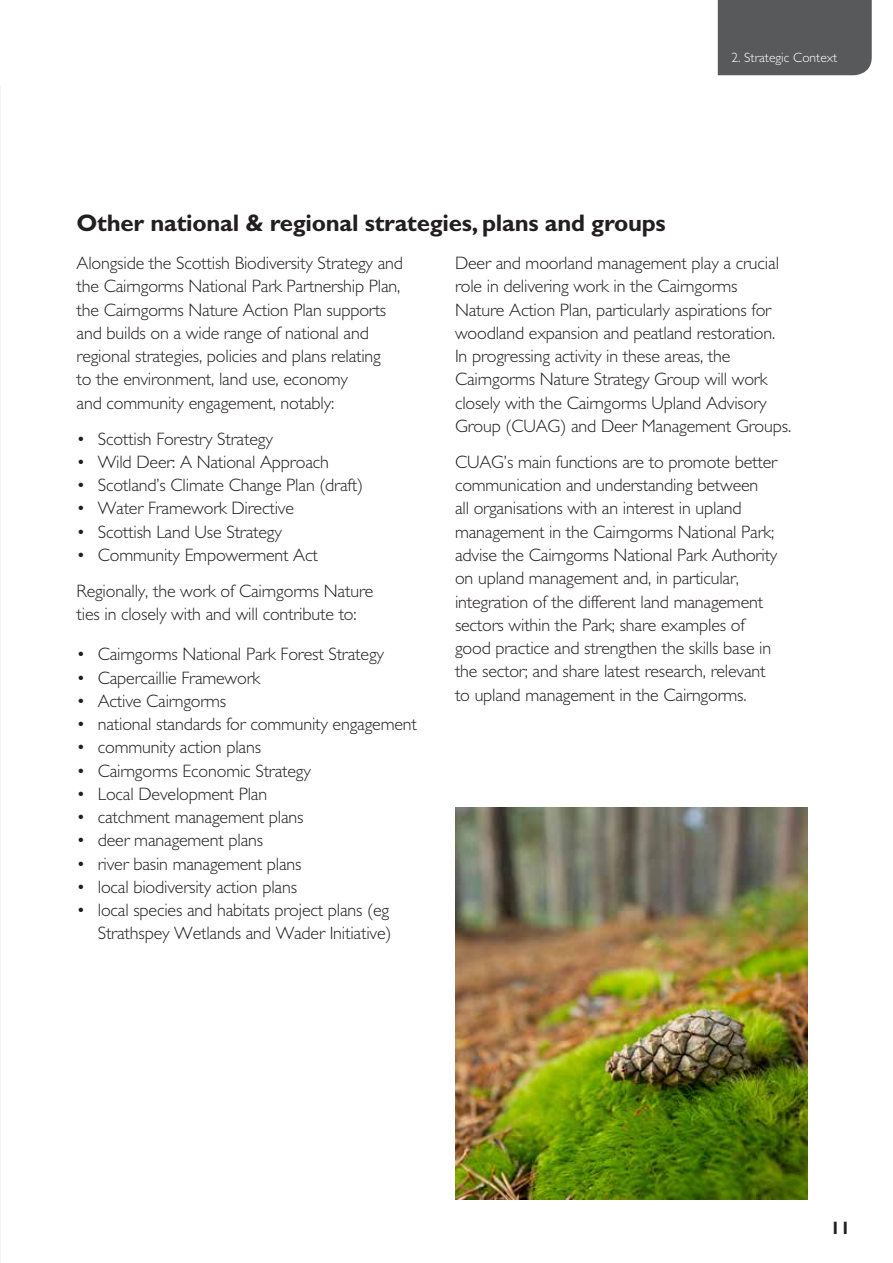
<style>
.page{position:relative;width:893px;height:1263px;background:#fff}
.page>*{position:absolute;margin:0;border:0;box-sizing:border-box;transform-origin:0 0}
.t1{font:700 24px "Gill Sans";letter-spacing:-.01em;color:#231f20}
.t2{font:300 18px/23.2px "M Gill Sans";letter-spacing:-.01em;color:#231f20}
.t3{font:700 18px "Gill Sans";color:#231f20}
.t4{font:300 13.5px "M Gill Sans";color:#fff}
</style>
<div class="page">
<img style="left:0;top:85px;width:1px;height:1178px">
<div style="left:718px;top:0;width:154px;height:75px;background:#58595b"></div>
<img style="left:455px;top:808px;width:353px;height:391px">
<h1 class="t1" style="left:77px;top:208px;width:591px">Other national &amp; regional strategies, plans and groups</h1>
<p class="t4" style="left:731px;top:50px;width:107px">2. Strategic Context</p>
<p class="t2" style="left:77px;top:251px;width:328px">Alongside the Scottish Biodiversity Strategy and the Cairngorms National Park Partnership Plan, the Cairngorms Nature Action Plan supports and builds on a wide range of national and regional strategies, policies and plans relating<br>to the environment, land use, economy<br>and community engagement, notably:</p>
<p class="t2" style="left:77px;top:427px;width:198px">• Scottish Forestry Strategy</p>
<p class="t2" style="left:77px;top:450px;width:254px">• Wild Deer: A National Approach</p>
<p class="t2" style="left:77px;top:474px;width:288px">• Scotland’s Climate Change Plan (draft)</p>
<p class="t2" style="left:77px;top:497px;width:219px">• Water Framework Directive</p>
<p class="t2" style="left:77px;top:520px;width:207px">• Scottish Land Use Strategy</p>
<p class="t2" style="left:77px;top:537px;width:298px;line-height:36px">• Community Empowerment Act<br>Regionally, the work of Cairngorms Nature</p>
<p class="t2" style="left:77px;top:603px;width:282px">ties in closely with and will contribute to:</p>
<p class="t2" style="left:77px;top:643px;width:309px">• Cairngorms National Park Forest Strategy</p>
<p class="t2" style="left:77px;top:666px;width:185px">• Capercaillie Framework</p>
<p class="t2" style="left:77px;top:689px;width:151px">• Active Cairngorms</p>
<p class="t2" style="left:77px;top:713px;width:342px">• national standards for community engagement</p>
<p class="t2" style="left:77px;top:736px;width:186px">• community action plans</p>
<p class="t2" style="left:77px;top:759px;width:236px">• Cairngorms Economic Strategy</p>
<p class="t2" style="left:77px;top:782px;width:192px">• Local Development Plan</p>
<p class="t2" style="left:77px;top:806px;width:229px">• catchment management plans</p>
<p class="t2" style="left:77px;top:829px;width:188px">• deer management plans</p>
<p class="t2" style="left:77px;top:852px;width:227px">• river basin management plans</p>
<p class="t2" style="left:77px;top:875px;width:222px">• local biodiversity action plans</p>
<p class="t2" style="left:77px;top:899px;width:316px;text-align:right">• local species and habitats project plans (eg<br>Strathspey Wetlands and Wader Initiative)</p>
<p class="t2" style="left:455px;top:252px;width:338px">Deer and moorland management play a crucial role in delivering work in the Cairngorms Nature Action Plan, particularly aspirations for woodland expansion and peatland restoration.<br>In progressing activity in these areas, the Cairngorms Nature Strategy Group will work closely with the Cairngorms Upland Advisory Group (CUAG) and Deer Management Groups.</p>
<p class="t2" style="left:455px;top:450px;width:324px">CUAG’s main functions are to promote better communication and understanding between<br>all organisations with an interest in upland management in the Cairngorms National Park; advise the Cairngorms National Park Authority on upland management and, in particular, integration of the different land management sectors within the Park; share examples of good practice and strengthen the skills base in the sector; and share latest research, relevant to upland management in the Cairngorms.</p>
<p class="t3" style="left:831px;top:1217px;width:21px">11</p>
</div>
